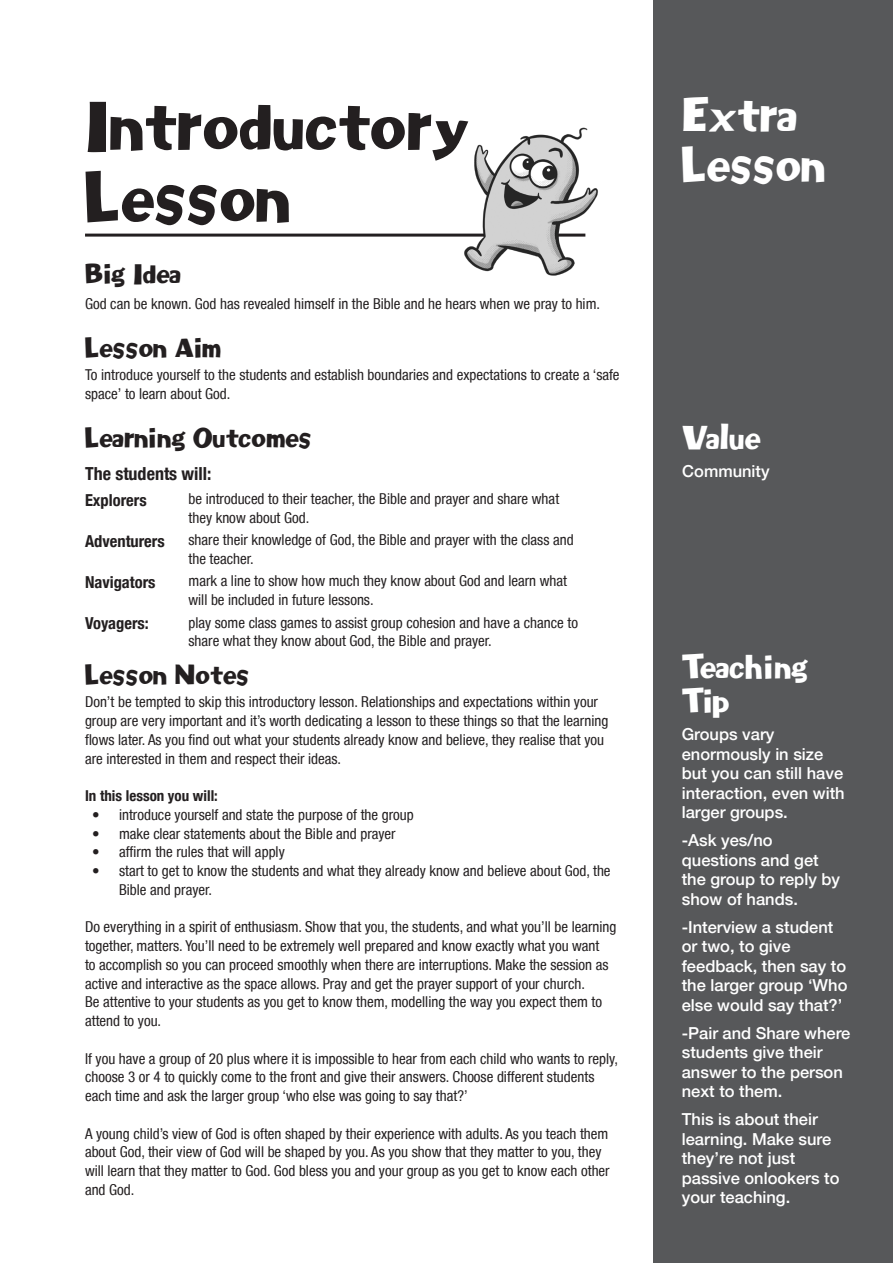
<style>
.page{position:relative;width:893px;height:1263px;background:#fff}
.page>*{position:absolute;margin:0;border:0;box-sizing:border-box;transform-origin:0 0}
.t1{font:60px/72px "Phoenix Chunky";color:#231f20}
.t2{font:42px "Phoenix Chunky";color:#fff}
.Sidebar_Header{font:28.5px/34.2px "Phoenix Chunky";color:#fff}
.Body_Header_Lesson_i{font:24px "Phoenix Chunky";color:#231f20}
.Learning_Outcomes{font:700 condensed 18px "Helvetica Neue LT";color:#231f20}
.Sidebar_Body{font:500 16.5px/19.5px "Helvetica Neue LT";color:#fff}
.t3{font:700 condensed 16.5px "Helvetica Neue LT";color:#231f20}
.Body{font:condensed 15px/18.8px "Helvetica Neue LT";color:#231f20}
.Lesson_Overview_Body{font:condensed 15px/18.8px "Helvetica Neue LT";color:#231f20}
.Body-2{font:700 condensed 15px "Helvetica Neue LT";color:#231f20}
</style>
<div class="page">
<hr style="left:0;top:1007px;width:1px;height:256px;background:#bcbdc0">
<div style="left:653px;top:0;width:240px;height:1263px;background:#57585a"></div>
<hr style="left:85px;top:234px;width:500px;height:3px;background:#231f20">
<img style="left:442px;top:127px;width:156px;height:149px">
<p class="t1" style="left:85px;top:92px;width:383px">Introductory<br>Lesson</p>
<p class="Body_Header_Lesson_i" style="left:85px;top:259px;width:98px">Big Idea</p>
<p class="Lesson_Overview_Body" style="left:85px;top:294px;width:517px">God can be known. God has revealed himself in the Bible and he hears when we pray to him.</p>
<p class="Body_Header_Lesson_i" style="left:85px;top:333px;width:137px">Lesson Aim</p>
<p class="Lesson_Overview_Body" style="left:85px;top:366px;width:536px">To introduce yourself to the students and establish boundaries and expectations to create a ‘safe space’ to learn about God.</p>
<p class="Body_Header_Lesson_i" style="left:85px;top:423px;width:228px">Learning Outcomes</p>
<p class="Learning_Outcomes" style="left:85px;top:462px;width:128px">The students will:</p>
<p class="t3" style="left:85px;top:490px;width:63px">Explorers</p>
<p class="Body" style="left:189px;top:489px;width:372px">be introduced to their teacher, the Bible and prayer and share what they know about God.</p>
<p class="t3" style="left:85px;top:531px;width:81px">Adventurers</p>
<p class="Body" style="left:189px;top:530px;width:387px">share their knowledge of God, the Bible and prayer with the class and the teacher.</p>
<p class="t3" style="left:85px;top:572px;width:72px">Navigators</p>
<p class="Body" style="left:189px;top:571px;width:380px">mark a line to show how much they know about God and learn what will be included in future lessons.</p>
<p class="t3" style="left:85px;top:614px;width:65px">Voyagers:</p>
<p class="Body" style="left:189px;top:613px;width:391px">play some class games to assist group cohesion and have a chance to share what they know about God, the Bible and prayer.</p>
<p class="Body_Header_Lesson_i" style="left:85px;top:660px;width:166px">Lesson Notes</p>
<p class="Body" style="left:85px;top:692px;width:525px">Don’t be tempted to skip this introductory lesson. Relationships and expectations within your group are very important and it’s worth dedicating a lesson to these things so that the learning flows later. As you find out what your students already know and believe, they realise that you are interested in them and respect their ideas.</p>
<p class="Body-2" style="left:85px;top:787px;width:134px">In this lesson you will:</p>
<p class="Body" style="left:92px;top:805px;width:323px">• introduce yourself and state the purpose of the group</p>
<p class="Body" style="left:92px;top:824px;width:305px">• make clear statements about the Bible and prayer</p>
<p class="Body" style="left:92px;top:842px;width:194px">• affirm the rules that will apply</p>
<p class="Body" style="left:119px;top:861px;width:493px;text-indent:-27px">• start to get to know the students and what they already know and believe about God, the<br>Bible and prayer.</p>
<p class="Body" style="left:85px;top:917px;width:533px">Do everything in a spirit of enthusiasm. Show that you, the students, and what you’ll be learning together, matters. You’ll need to be extremely well prepared and know exactly what you want<br>to accomplish so you can proceed smoothly when there are interruptions. Make the session as active and interactive as the space allows. Pray and get the prayer support of your church.</p>
<p class="Body" style="left:85px;top:992px;width:518px">Be attentive to your students as you get to know them, modelling the way you expect them to attend to you.</p>
<p class="Body" style="left:85px;top:1049px;width:534px">If you have a group of 20 plus where it is impossible to hear from each child who wants to reply, choose 3 or 4 to quickly come to the front and give their answers. Choose different students each time and ask the larger group ‘who else was going to say that?’</p>
<p class="Body" style="left:85px;top:1124px;width:526px">A young child’s view of God is often shaped by their experience with adults. As you teach them about God, their view of God will be shaped by you. As you show that they matter to you, they will learn that they matter to God. God bless you and your group as you get to know each other and God.</p>
<p class="t2" style="left:682px;top:89px;width:117px">Extra</p>
<p class="t2" style="left:682px;top:140px;width:145px">Lesson</p>
<p class="Sidebar_Header" style="left:682px;top:422px;width:80px">Value</p>
<p class="Sidebar_Body" style="left:682px;top:461px;width:89px">Community</p>
<p class="Sidebar_Header" style="left:682px;top:651px;width:128px">Teaching<br>Tip</p>
<p class="Sidebar_Body" style="left:682px;top:724px;width:164px">Groups vary enormously in size but you can still have interaction, even with larger groups.</p>
<p class="Sidebar_Body" style="left:682px;top:830px;width:160px">-Ask yes/no questions and get the group to reply by show of hands.</p>
<p class="Sidebar_Body" style="left:682px;top:917px;width:167px">-Interview a student or two, to give feedback, then say to the larger group ‘Who else would say that?’</p>
<p class="Sidebar_Body" style="left:682px;top:1023px;width:170px">-Pair and Share where students give their answer to the person next to them.</p>
<p class="Sidebar_Body" style="left:682px;top:1109px;width:159px">This is about their learning. Make sure they’re not just passive onlookers to your teaching.</p>
</div>
